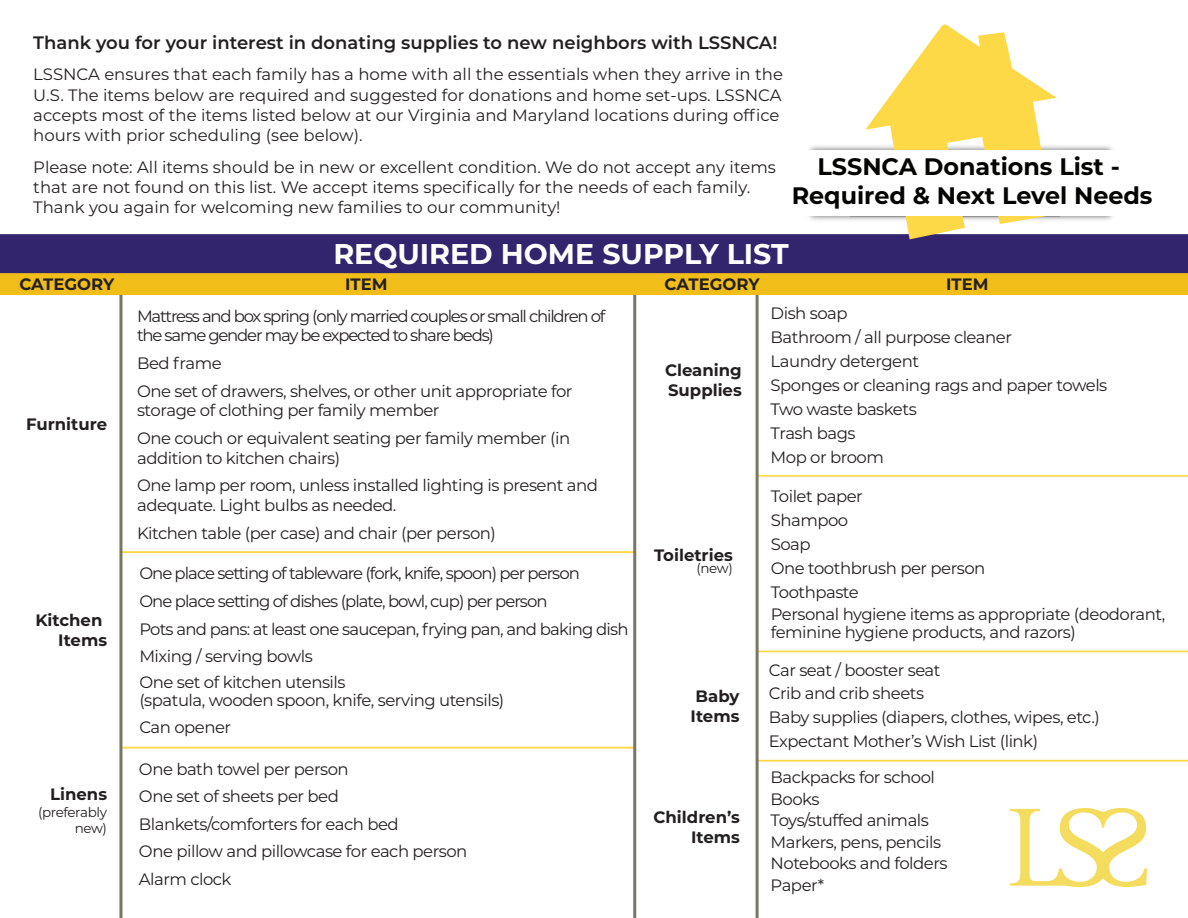
<style>
.page{position:relative;width:1188px;height:918px;background:#fff}
.page>*{position:absolute;margin:0;border:0;box-sizing:border-box;transform-origin:0 0}
.t1{font:700 28.5px "Montserrat";color:#fff}
.t2{font:700 23.85px/28.7px "Montserrat";color:#040503;text-align:center}
.t3{font:600 18px "Montserrat";color:#231f20}
.t4{font:16.5px/24px "Montserrat";letter-spacing:-.03em;color:#231f20}
.t5{font:16.5px/20.2px "Montserrat";color:#231f20}
.t6{font:16.5px/27.6px "Montserrat";letter-spacing:-.06em;color:#231f20}
.t7{font:700 16.5px/19.8px "Montserrat";color:#231f20;text-align:right}
.t8{font:16.5px/19.8px "Montserrat";letter-spacing:-.07em;color:#231f20}
.t9{font:13.5px/16.5px "Montserrat";letter-spacing:-.03em;color:#231f20;text-align:right}
</style>
<div class="page">
<hr style="left:121px;top:551px;width:514px;height:2px;background:#fdd847">
<hr style="left:757px;top:475px;width:431px;height:2px;background:#fdd847">
<hr style="left:757px;top:651px;width:431px;height:1px;background:#fdd847">
<hr style="left:757px;top:760px;width:431px;height:2px;background:#fdd847">
<hr style="left:121px;top:747px;width:514px;height:2px;background:#fdd847">
<hr style="left:756px;top:294px;width:3px;height:624px;background:#7b7665">
<hr style="left:119px;top:294px;width:3px;height:624px;background:#7b7665">
<hr style="left:633px;top:294px;width:3px;height:624px;background:#7b7665">
<div style="left:0;top:273px;width:1188px;height:22px;background:#f1bd19"></div>
<div style="left:0;top:234px;width:1188px;height:39px;background:#32256e"></div>
<img style="left:808px;top:146px;width:305px;height:74px">
<svg style="left:865px;top:24px;width:192px;height:215px"></svg>
<div style="left:788px;top:150px;width:395px;height:66px;background:#fff"></div>
<img style="left:1010px;top:809px;width:137px;height:78px">
<p class="t3" style="left:33px;top:30px;width:746px">Thank you for your interest in donating supplies to new neighbors with LSSNCA!</p>
<p class="t5" style="left:33px;top:64px;width:751px">LSSNCA ensures that each family has a home with all the essentials when they arrive in the U.S. The items below are required and suggested for donations and home set-ups. LSSNCA accepts most of the items listed below at our Virginia and Maryland locations during office hours with prior scheduling (see below).</p>
<p class="t5" style="left:33px;top:156px;width:744px">Please note: All items should be in new or excellent condition. We do not accept any items that are not found on this list. We accept items specifically for the needs of each family.<br>Thank you again for welcoming new families to our community!</p>
<h2 class="t2" style="left:792px;top:151px;width:362px">LSSNCA Donations List -<br>Required &amp; Next Level Needs</h2>
<h1 class="t1" style="left:333px;top:233px;width:457px">REQUIRED HOME SUPPLY LIST</h1>
<p class="t7" style="left:665px;top:274px;width:96px">CATEGORY</p>
<p class="t7" style="left:946px;top:273px;width:44px">ITEM</p>
<p class="t7" style="left:19px;top:273px;width:96px">CATEGORY</p>
<p class="t7" style="left:345px;top:273px;width:44px">ITEM</p>
<p class="t7" style="left:26px;top:413px;width:82px">Furniture</p>
<p class="t7" style="left:36px;top:610px;width:73px">Kitchen<br>Items</p>
<p class="t7" style="left:50px;top:784px;width:59px">Linens</p>
<p class="t9" style="left:38px;top:803px;width:71px">(preferably new)</p>
<p class="t8" style="left:137px;top:305px;width:470px">Mattress and box spring (only married couples or small children of the same gender may be expected to share beds)</p>
<p class="t4" style="left:137px;top:349px;width:437px;line-height:27.6px">Bed frame<br>One set of drawers, shelves, or other unit appropriate for</p>
<p class="t4" style="left:137px;top:396px;width:435px;line-height:27.6px">storage of clothing per family member<br>One couch or equivalent seating per family member (in</p>
<p class="t4" style="left:137px;top:444px;width:462px;line-height:27.6px">addition to kitchen chairs)<br>One lamp per room, unless installed lighting is present and</p>
<p class="t4" style="left:137px;top:491px;width:361px;line-height:27.6px">adequate. Light bulbs as needed.<br>Kitchen table (per case) and chair (per person)</p>
<p class="t6" style="left:139px;top:559px;width:491px">One place setting of tableware (fork, knife, spoon) per person<br>One place setting of dishes (plate, bowl, cup) per person<br>Pots and pans: at least one saucepan, frying pan, and baking dish Mixing / serving bowls</p>
<p class="t4" style="left:139px;top:672px;width:367px;line-height:18px">One set of kitchen utensils<br>(spatula, wooden spoon, knife, serving utensils)</p>
<p class="t4" style="left:139px;top:715px;width:93px">Can opener</p>
<p class="t4" style="left:139px;top:754px;width:330px;line-height:27.6px">One bath towel per person<br>One set of sheets per bed<br>Blankets/comforters for each bed<br>One pillow and pillowcase for each person<br>Alarm clock</p>
<p class="t7" style="left:665px;top:359px;width:78px;text-align:left">Cleaning<br>Supplies</p>
<p class="t7" style="left:654px;top:545px;width:80px">Toiletries</p>
<p class="t9" style="left:696px;top:560px;width:38px">(new)</p>
<p class="t7" style="left:691px;top:685px;width:50px;text-align:center">Baby<br>Items</p>
<p class="t7" style="left:653px;top:807px;width:88px">Children’s<br>Items</p>
<p class="t4" style="left:771px;top:301px;width:338px">Dish soap<br>Bathroom / all purpose cleaner<br>Laundry detergent<br>Sponges or cleaning rags and paper towels<br>Two waste baskets<br>Trash bags<br>Mop or broom</p>
<p class="t4" style="left:771px;top:483px;width:216px">Toilet paper<br>Shampoo<br>Soap<br>One toothbrush per person<br>Toothpaste</p>
<p class="t4" style="left:771px;top:605px;width:396px;line-height:18px">Personal hygiene items as appropriate (deodorant, feminine hygiene products, and razors)</p>
<p class="t4" style="left:769px;top:657px;width:333px">Car seat / booster seat<br>Crib and crib sheets<br>Baby supplies (diapers, clothes, wipes, etc.)<br>Expectant Mother’s Wish List (link)</p>
<p class="t4" style="left:771px;top:766px;width:178px;line-height:21.6px">Backpacks for school<br>Books<br>Toys/stuffed animals<br>Markers, pens, pencils<br>Notebooks and folders<br>Paper*</p>
</div>
